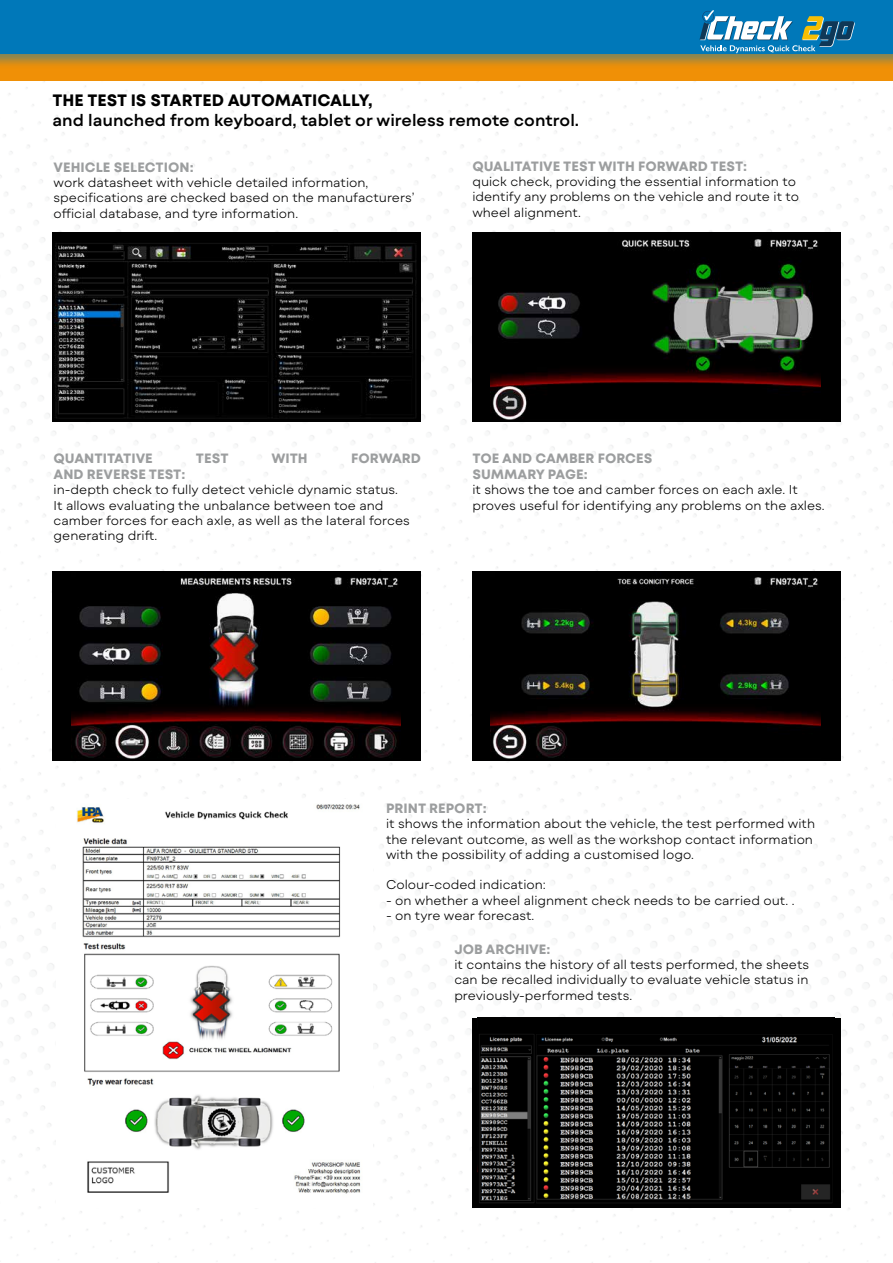
<style>
.page{position:relative;width:893px;height:1263px;background:#fff}
.page>*{position:absolute;margin:0;border:0;box-sizing:border-box;transform-origin:0 0}
.t1{font:600 16.5px "Mont Blanc";color:#000}
.t2{font:700 16.5px "Mont Blanc";color:#000}
.TITOLI_VIDEATE{font:700 13.5px "Mont Blanc";color:#9c9e9f}
.testi_videate{font:300 12.75px/15.3px "Mont Blanc";color:#000}
</style>
<div class="page">
<img style="left:0;top:81px;width:893px;height:1182px">
<div style="left:0;top:18px;width:893px;height:63px;background:#f09006"></div>
<div style="left:0;top:0;width:893px;height:69px;background:#0078b9;opacity:.5"></div>
<div style="left:0;top:0;width:893px;height:54px;background:#0078b9"></div>
<div style="left:472px;top:1018px;width:369px;height:190px;background:#000"></div>
<img style="left:477px;top:1034px;width:355px;height:169px">
<div style="left:472px;top:571px;width:369px;height:190px;background:#000"></div>
<img style="left:491px;top:577px;width:330px;height:181px">
<div style="left:472px;top:232px;width:369px;height:190px;background:#000"></div>
<img style="left:491px;top:239px;width:330px;height:181px">
<div style="left:53px;top:571px;width:368px;height:190px;background:#000"></div>
<img style="left:71px;top:577px;width:330px;height:181px">
<div style="left:53px;top:232px;width:368px;height:190px;background:#000"></div>
<img style="left:54px;top:243px;width:363px;height:176px">
<img style="left:57px;top:831px;width:316px;height:327px">
<img style="left:57px;top:1158px;width:316px;height:50px">
<img style="left:57px;top:799px;width:316px;height:32px">
<svg style="left:699px;top:10px;width:156px;height:43px"></svg>
<p class="t2" style="left:53px;top:89px;width:322px">THE TEST IS STARTED AUTOMATICALLY,</p>
<p class="t1" style="left:53px;top:109px;width:528px">and launched from keyboard, tablet or wireless remote control.</p>
<p class="TITOLI_VIDEATE" style="left:54px;top:158px;width:142px">VEHICLE SELECTION:</p>
<p class="testi_videate" style="left:54px;top:175px;width:362px">work datasheet with vehicle detailed information, specifications are checked based on the manufacturers’ official database, and tyre information.</p>
<p class="TITOLI_VIDEATE" style="left:472px;top:157px;width:276px">QUALITATIVE TEST WITH FORWARD TEST:</p>
<p class="testi_videate" style="left:472px;top:174px;width:328px">quick check, providing the essential information to identify any problems on the vehicle and route it to wheel alignment.</p>
<p class="TITOLI_VIDEATE" style="left:54px;top:449px;width:101px">QUANTITATIVE</p>
<p class="TITOLI_VIDEATE" style="left:196px;top:449px;width:34px">TEST</p>
<p class="TITOLI_VIDEATE" style="left:271px;top:449px;width:38px">WITH</p>
<p class="TITOLI_VIDEATE" style="left:351px;top:449px;width:71px">FORWARD</p>
<p class="TITOLI_VIDEATE" style="left:54px;top:466px;width:133px">AND REVERSE TEST:</p>
<p class="testi_videate" style="left:54px;top:482px;width:358px">in-depth check to fully detect vehicle dynamic status.<br>It allows evaluating the unbalance between toe and camber forces for each axle, as well as the lateral forces generating drift.</p>
<p class="TITOLI_VIDEATE" style="left:472px;top:449px;width:182px">TOE AND CAMBER FORCES</p>
<p class="TITOLI_VIDEATE" style="left:472px;top:466px;width:117px">SUMMARY PAGE:</p>
<p class="testi_videate" style="left:472px;top:482px;width:354px">it shows the toe and camber forces on each axle. It proves useful for identifying any problems on the axles.</p>
<p class="TITOLI_VIDEATE" style="left:386px;top:799px;width:102px">PRINT REPORT:</p>
<p class="testi_videate" style="left:386px;top:816px;width:431px">it shows the information about the vehicle, the test performed with the relevant outcome, as well as the workshop contact information with the possibility of adding a customised logo.</p>
<p class="testi_videate" style="left:386px;top:877px;width:161px">Colour-coded indication:</p>
<p class="testi_videate" style="left:386px;top:893px;width:410px">- on whether a wheel alignment check needs to be carried out. .</p>
<p class="testi_videate" style="left:386px;top:908px;width:150px">- on tyre wear forecast.</p>
<p class="TITOLI_VIDEATE" style="left:454px;top:940px;width:98px">JOB ARCHIVE:</p>
<p class="testi_videate" style="left:454px;top:957px;width:356px;text-align:justify">it contains the history of all tests performed, the sheets can be recalled individually to evaluate vehicle status in previously-performed tests.</p>
</div>
